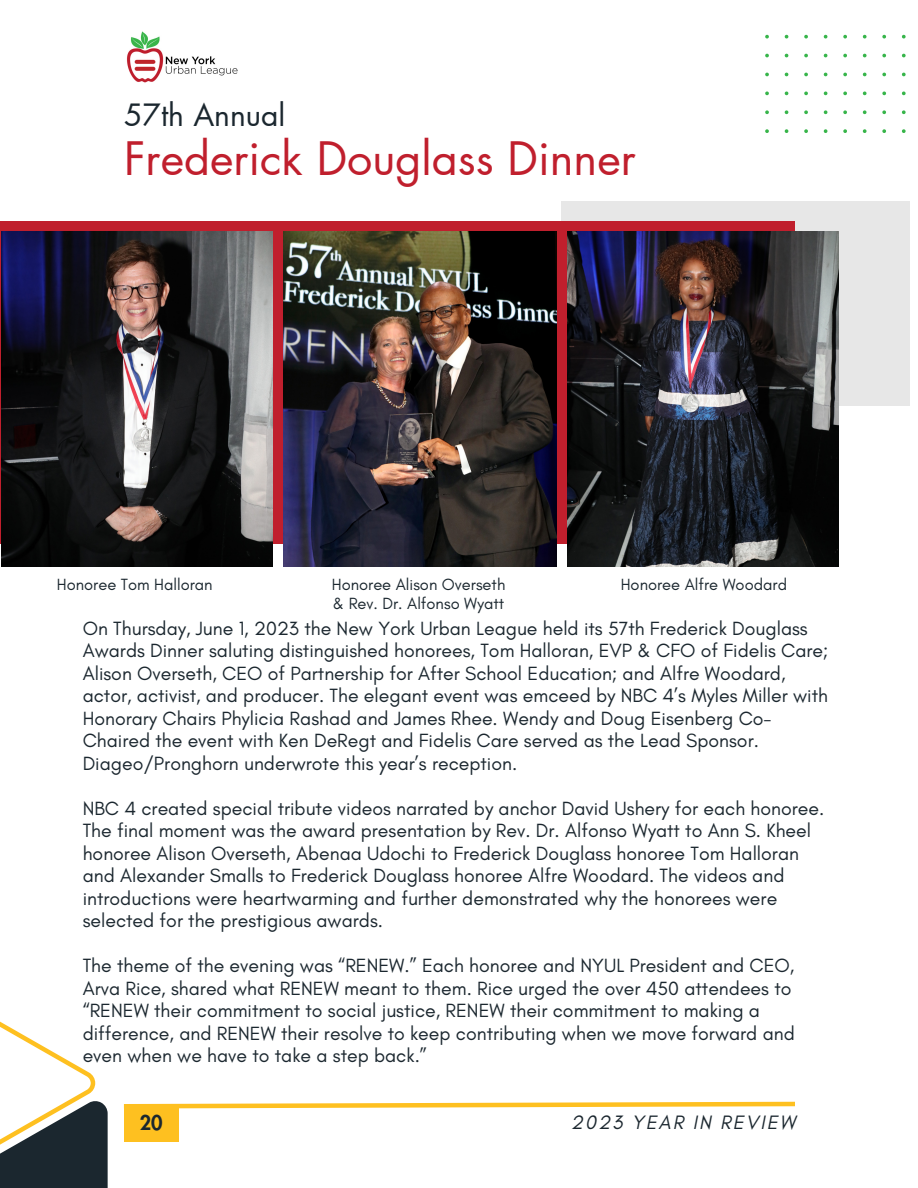
<style>
.page{position:relative;width:918px;height:1188px;background:#fff}
.page>*{position:absolute;margin:0;border:0;box-sizing:border-box;transform-origin:0 0}
.t1{font:45px "Futura LT Pro";color:#c01f2d}
.t2{font:30px "Futura LT Pro";color:#1b272f}
.t3{font:italic 19.8px "Glacial Indifference";letter-spacing:.1em;color:#1b272f}
.t4{font:800 19.8px "Futura LT Pro";color:#1b272f}
.t5{font:19.5px/22.5px "Glacial Indifference";color:#1b272f}
.t6{font:16.5px "Glacial Indifference";color:#1b272f}
</style>
<div class="page">
<div style="left:0;top:1101px;width:108px;height:87px;background:#1b272f"></div>
<svg style="left:0;top:1021px;width:95px;height:133px"></svg>
<svg style="left:123px;top:1101px;width:672px;height:8px"></svg>
<div style="left:124px;top:1105px;width:55px;height:36px;background:#fec020"></div>
<div style="left:561px;top:201px;width:349px;height:205px;background:#e7e7e7"></div>
<div style="left:0;top:222px;width:795px;height:322px;background:#c01f2d"></div>
<svg style="left:765px;top:35px;width:141px;height:98px"></svg>
<img style="left:127px;top:31px;width:111px;height:52px">
<img style="left:567px;top:232px;width:271px;height:335px">
<img style="left:284px;top:232px;width:272px;height:335px">
<img style="left:1px;top:232px;width:272px;height:335px">
<p class="t2" style="left:124px;top:101px;width:163px">57th Annual</p>
<p class="t1" style="left:124px;top:138px;width:513px">Frederick Douglass Dinner</p>
<h4 class="t6" style="left:57px;top:574px;width:157px">Honoree Tom Halloran</h4>
<h4 class="t6" style="left:332px;top:574px;width:175px">Honoree Alison Overseth</h4>
<h4 class="t6" style="left:333px;top:593px;width:173px">&amp; Rev. Dr. Alfonso Wyatt</h4>
<p class="t6" style="left:621px;top:574px;width:168px">Honoree Alfre Woodard</p>
<h1 class="t5" style="left:83px;top:617px;width:747px">On Thursday, June 1, 2023 the New York Urban League held its 57th Frederick Douglass Awards Dinner saluting distinguished honorees, Tom Halloran, EVP &amp; CFO of Fidelis Care; Alison Overseth, CEO of Partnership for After School Education; and Alfre Woodard, actor, activist, and producer. The elegant event was emceed by NBC 4’s Myles Miller with Honorary Chairs Phylicia Rashad and James Rhee. Wendy and Doug Eisenberg Co-Chaired the event with Ken DeRegt and Fidelis Care served as the Lead Sponsor.<br>Diageo/Pronghorn underwrote this year’s reception.</h1>
<p class="t5" style="left:83px;top:797px;width:743px">NBC 4 created special tribute videos narrated by anchor David Ushery for each honoree.<br>The final moment was the award presentation by Rev. Dr. Alfonso Wyatt to Ann S. Kheel honoree Alison Overseth, Abenaa Udochi to Frederick Douglass honoree Tom Halloran and Alexander Smalls to Frederick Douglass honoree Alfre Woodard. The videos and introductions were heartwarming and further demonstrated why the honorees were selected for the prestigious awards.</p>
<p class="t5" style="left:83px;top:954px;width:714px">The theme of the evening was “RENEW.” Each honoree and NYUL President and CEO, Arva Rice, shared what RENEW meant to them. Rice urged the over 450 attendees to “RENEW their commitment to social justice, RENEW their commitment to making a difference, and RENEW their resolve to keep contributing when we move forward and even when we have to take a step back.”</p>
<h2 class="t4" style="left:140px;top:1113px;width:24px">20</h2>
<p class="t3" style="left:571px;top:1111px;width:226px">2023 YEAR IN REVIEW</p>
</div>
